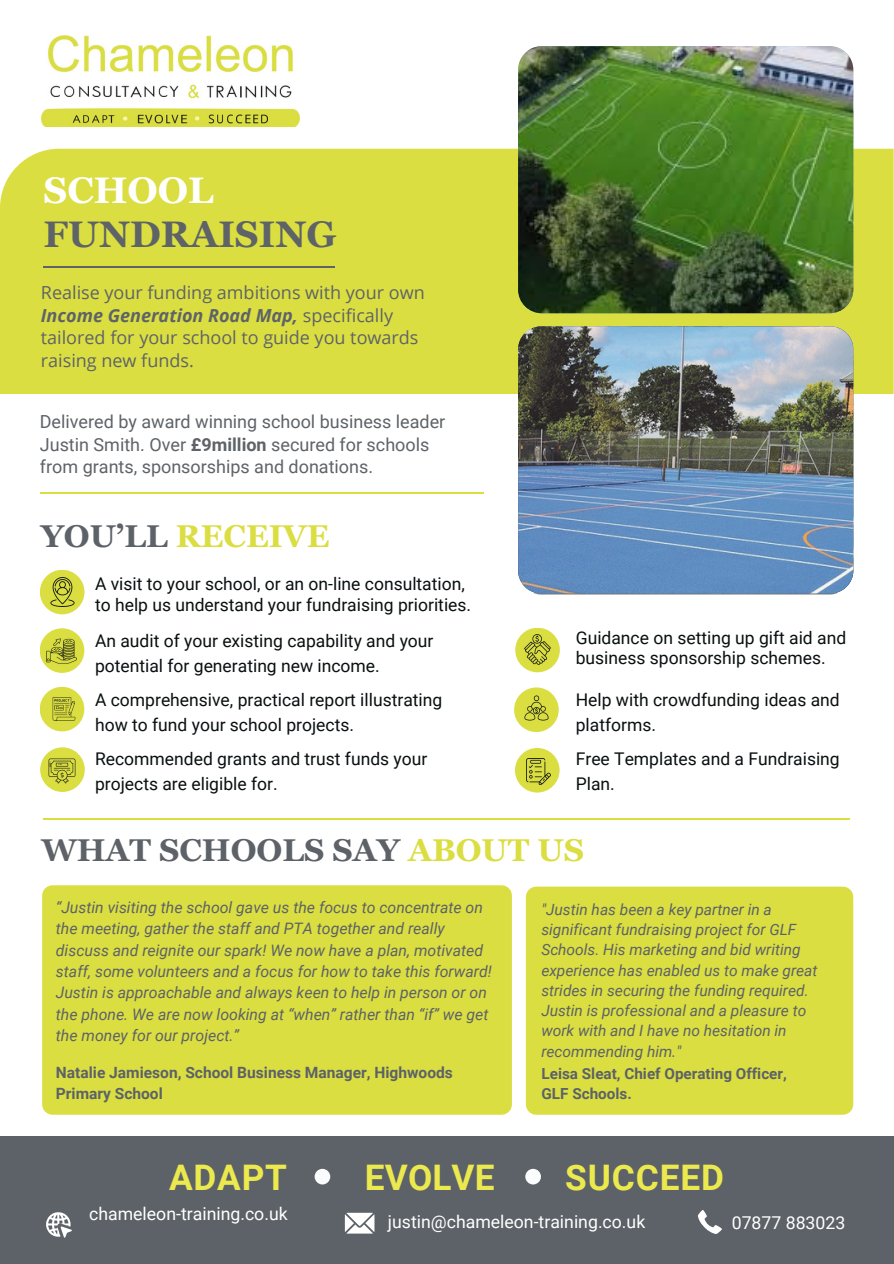
<style>
.page{position:relative;width:894px;height:1264px;background:#fff}
.page>*{position:absolute;margin:0;border:0;box-sizing:border-box;transform-origin:0 0}
.t1{font:700 36.9px/43.8px "Georgia Pro";color:#5e6368}
.t2{font:700 35.25px "Roboto";letter-spacing:.025em;color:#ece94e}
.t3{font:700 31.5px "Georgia Pro";color:#5c6267}
.t4{font:700 31.5px "Georgia Pro";color:#dbde41}
.t5{font:18px/22.5px "Open Sans";color:#5e6368}
.t6{font:18px/22.5px "Roboto";color:#5e6368}
.t7{font:17.7px "Roboto";color:#fff}
.t8{font:17.55px/24.8px "Roboto";color:#090f10}
.t9{font:italic 15.75px/21.3px "Roboto";color:#5c6267}
.t10{font:700 15.6px/21.3px "Roboto";color:#5c6267}
.t11{font:italic 15.45px/20.2px "Roboto";color:#5c6267}
.t12{font:700 15.3px/20.2px "Roboto";color:#5c6267}
.s1{color:#fff}
.s2{font-weight:700;font-style:italic}
.s3{font-weight:700}
.s4{color:#5c6267}
.s5{color:#dbde41}
</style>
<div class="page">
<img style="left:41px;top:36px;width:258px;height:91px">
<div style="left:0;top:149px;width:893px;height:245px;background:#dbde41"></div>
<img style="left:518px;top:46px;width:334px;height:267px;border-radius:24px">
<img style="left:510px;top:319px;width:350px;height:276px">
<img style="left:518px;top:326px;width:334px;height:267px;border-radius:23px">
<div style="left:40px;top:569px;width:44px;height:45px;background:#dbde41;border-radius:50%"></div>
<hr style="left:43px;top:267px;width:292px;height:1px;background:#5e6368">
<hr style="left:40px;top:492px;width:443px;height:2px;background:#dbde41">
<div style="left:42px;top:885px;width:470px;height:229px;background:#dbde41;border-radius:10px"></div>
<div style="left:525px;top:886px;width:328px;height:228px;background:#dbde41;border-radius:10px"></div>
<div style="left:0;top:1136px;width:893px;height:127px;background:#5c6267"></div>
<div style="left:314px;top:1168px;width:16px;height:16px;background:#fafcfd;border-radius:50%"></div>
<div style="left:525px;top:1168px;width:16px;height:16px;background:#fafcfd;border-radius:50%"></div>
<svg style="left:698px;top:1210px;width:24px;height:23px"></svg>
<svg style="left:345px;top:1212px;width:29px;height:21px"></svg>
<svg style="left:46px;top:1212px;width:26px;height:25px"></svg>
<div style="left:40px;top:686px;width:44px;height:45px;background:#dbde41;border-radius:50%"></div>
<div style="left:40px;top:747px;width:45px;height:45px;background:#dbde41;border-radius:50%"></div>
<div style="left:515px;top:748px;width:44px;height:44px;background:#dbde41;border-radius:50%"></div>
<div style="left:514px;top:687px;width:44px;height:45px;background:#dbde41;border-radius:50%"></div>
<div style="left:40px;top:628px;width:44px;height:45px;background:#dbde41;border-radius:50%"></div>
<div style="left:515px;top:627px;width:44px;height:45px;background:#dbde41;border-radius:50%"></div>
<img style="left:50px;top:578px;width:25px;height:28px">
<img style="left:52px;top:697px;width:24px;height:23px">
<img style="left:49px;top:758px;width:27px;height:26px">
<img style="left:526px;top:758px;width:25px;height:26px">
<img style="left:524px;top:695px;width:24px;height:25px">
<img style="left:47px;top:638px;width:29px;height:26px">
<img style="left:524px;top:634px;width:27px;height:31px">
<hr style="left:43px;top:818px;width:806px;height:1px;background:#dbde41">
<h3 class="t1" style="left:43px;top:169px;width:294px"><span class="s1">SCHOOL<br></span>FUNDRAISING</h3>
<h1 class="t5" style="left:41px;top:281px;width:385px">Realise your funding ambitions with your own <span class="s2">Income Generation Road Map,</span> specifically tailored for your school to guide you towards raising new funds.</h1>
<h3 class="t6" style="left:40px;top:411px;width:407px">Delivered by award winning school business leader<br>Justin Smith. Over <span class="s3">£9million</span> secured for schools from grants, sponsorships and donations.</h3>
<p class="t4" style="left:41px;top:518px;width:290px"><span class="s4">YOU’LL</span> RECEIVE</p>
<p class="t8" style="left:95px;top:574px;width:377px;line-height:20.2px">A visit to your school, or an on-line consultation, to help us understand your fundraising priorities.</p>
<h3 class="t8" style="left:95px;top:629px;width:340px">An audit of your existing capability and your potential for generating new income.</h3>
<p class="t8" style="left:95px;top:688px;width:349px">A comprehensive, practical report illustrating how to fund your school projects.</p>
<h3 class="t8" style="left:95px;top:746px;width:334px">Recommended grants and trust funds your projects are eligible for.</h3>
<p class="t8" style="left:575px;top:627px;width:272px;line-height:20.2px">Guidance on setting up gift aid and business sponsorship schemes.</p>
<p class="t8" style="left:575px;top:688px;width:265px">Help with crowdfunding ideas and platforms.</p>
<h3 class="t8" style="left:575px;top:746px;width:265px">Free Templates and a Fundraising<br>Plan.</h3>
<p class="t3" style="left:41px;top:832px;width:544px">WHAT SCHOOLS SAY <span class="s5">ABOUT US</span></p>
<h2 class="t9" style="left:56px;top:896px;width:437px">“Justin visiting the school gave us the focus to concentrate on the meeting, gather the staff and PTA together and really discuss and reignite our spark! We now have a plan, motivated staff, some volunteers and a focus for how to take this forward!<br>Justin is approachable and always keen to help in person or on the phone. We are now looking at “when” rather than “if” we get the money for our project.”</h2>
<p class="t10" style="left:56px;top:1061px;width:398px">Natalie Jamieson, School Business Manager, Highwoods<br>Primary School</p>
<p class="t11" style="left:541px;top:899px;width:277px">"Justin has been a key partner in a significant fundraising project for GLF Schools. His marketing and bid writing experience has enabled us to make great strides in securing the funding required.<br>Justin is professional and a pleasure to work with and I have no hesitation in recommending him."</p>
<p class="t12" style="left:541px;top:1063px;width:247px">Leisa Sleat, Chief Operating Officer,<br>GLF Schools.</p>
<h3 class="t2" style="left:169px;top:1157px;width:119px">ADAPT</h3>
<h3 class="t7" style="left:89px;top:1203px;width:200px">chameleon-training.co.uk</h3>
<p class="t2" style="left:365px;top:1157px;width:131px">EVOLVE</p>
<h3 class="t2" style="left:565px;top:1157px;width:160px">SUCCEED</h3>
<p class="t7" style="left:388px;top:1211px;width:259px">justin@chameleon-training.co.uk</p>
<h3 class="t7" style="left:731px;top:1212px;width:115px">07877 883023</h3>
</div>
